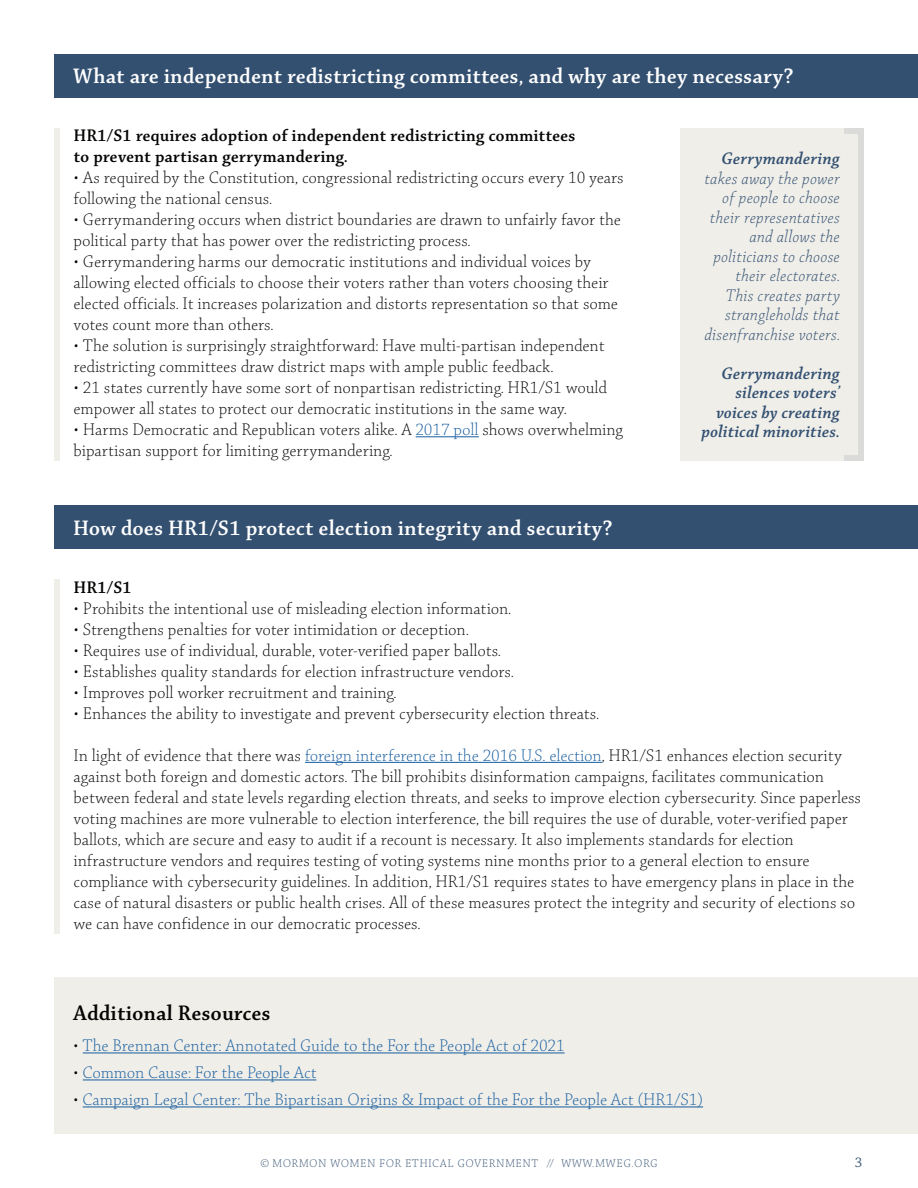
<style>
.page{position:relative;width:918px;height:1188px;background:#fff}
.page>*{position:absolute;margin:0;border:0;box-sizing:border-box;transform-origin:0 0}
.t1{font:22.5px "Chaparral Pro Semibold Disp";letter-spacing:.03em;color:#fff}
.t2{font:22.5px "Chaparral Pro Semibold Disp";letter-spacing:.03em;color:#040503}
.t3{font:18px/21px "Chaparral Pro Light Disp";letter-spacing:.03em;color:#040503}
.t4{font:18px "Chaparral Pro Light Disp";letter-spacing:.03em;color:#175d9e}
.t5{font:18px/19.5px "Chaparral Pro Light It Disp";letter-spacing:.04em;color:#335071;text-align:right}
.t6{font:18px "Chaparral Pro Semibold Disp";letter-spacing:.03em;color:#040503}
.t7{font:18px/19.5px "Chaparral Pro Semibold It Disp";letter-spacing:.03em;color:#335071;text-align:right}
.t8{font:15px "Chaparral Pro Disp";color:#335071}
.t9{font:12px "Chaparral Pro Light Disp";letter-spacing:.09em;color:#335071}
.s1{font-size:21px}
.s2{color:#175d9e}
.s3{font-size:21px;color:#040503}
</style>
<div class="page">
<div style="left:54px;top:54px;width:864px;height:44px;background:#335071"></div>
<hr style="left:416px;top:436px;width:63px;height:1px;background:#175d9e">
<div style="left:54px;top:128px;width:6px;height:333px;background:#efeee9"></div>
<div style="left:680px;top:128px;width:184px;height:333px;background:#efeee9"></div>
<div style="left:858px;top:128px;width:6px;height:333px;background:#dbdcda"></div>
<div style="left:844px;top:455px;width:20px;height:6px;background:#dbdcda"></div>
<div style="left:844px;top:128px;width:20px;height:5px;background:#dbdcda"></div>
<div style="left:54px;top:506px;width:864px;height:43px;background:#335071"></div>
<hr style="left:305px;top:762px;width:297px;height:1px;background:#175d9e">
<div style="left:54px;top:579px;width:6px;height:355px;background:#efeee9"></div>
<div style="left:54px;top:977px;width:864px;height:157px;background:#efeee9"></div>
<hr style="left:83px;top:1052px;width:482px;height:1px;background:#175d9e">
<hr style="left:83px;top:1079px;width:233px;height:1px;background:#175d9e">
<hr style="left:83px;top:1106px;width:620px;height:1px;background:#175d9e">
<p class="t1" style="left:73px;top:64px;width:721px">What are independent redistricting committees, and why are they necessary?</p>
<p class="t6" style="left:74px;top:126px;width:503px">HR1/S1 requires adoption of independent redistricting committees</p>
<p class="t6" style="left:74px;top:147px;width:275px">to prevent partisan gerrymandering.</p>
<p class="t3" style="left:74px;top:168px;width:551px"><span class="s1">•</span> As required by the Constitution, congressional redistricting occurs every 10 years following the national census.</p>
<p class="t3" style="left:74px;top:210px;width:548px"><span class="s1">•</span> Gerrymandering occurs when district boundaries are drawn to unfairly favor the political party that has power over the redistricting process.</p>
<p class="t3" style="left:74px;top:252px;width:545px"><span class="s1">•</span> Gerrymandering harms our democratic institutions and individual voices by allowing elected officials to choose their voters rather than voters choosing their elected officials. It increases polarization and distorts representation so that some votes count more than others.</p>
<p class="t3" style="left:74px;top:336px;width:532px"><span class="s1">•</span> The solution is surprisingly straightforward: Have multi-partisan independent redistricting committees draw district maps with ample public feedback.</p>
<p class="t3" style="left:74px;top:378px;width:534px"><span class="s1">•</span> 21 states currently have some sort of nonpartisan redistricting. HR1/S1 would empower all states to protect our democratic institutions in the same way.</p>
<p class="t3" style="left:74px;top:420px;width:550px"><span class="s1">•</span> Harms Democratic and Republican voters alike. A <span class="s2">2017 poll</span> shows overwhelming bipartisan support for limiting gerrymandering.</p>
<p class="t7" style="left:722px;top:150px;width:120px">Gerrymandering</p>
<p class="t5" style="left:705px;top:169px;width:137px">takes away the power of people to choose their representatives and allows the</p>
<p class="t5" style="left:714px;top:247px;width:128px">politicians to choose their electorates.</p>
<p class="t5" style="left:705px;top:286px;width:136px">This creates party strangleholds that disenfranchise voters.</p>
<p class="t7" style="left:722px;top:364px;width:120px">Gerrymandering</p>
<p class="t7" style="left:702px;top:384px;width:139px">silences voters’ voices by creating political minorities.</p>
<p class="t1" style="left:73px;top:516px;width:540px">How does HR1/S1 protect election integrity and security?</p>
<p class="t6" style="left:74px;top:577px;width:59px">HR1/S1</p>
<p class="t3" style="left:74px;top:599px;width:439px"><span class="s1">•</span> Prohibits the intentional use of misleading election information.</p>
<p class="t3" style="left:74px;top:620px;width:396px"><span class="s1">•</span> Strengthens penalties for voter intimidation or deception.</p>
<p class="t3" style="left:74px;top:641px;width:428px"><span class="s1">•</span> Requires use of individual, durable, voter-verified paper ballots.</p>
<p class="t3" style="left:74px;top:662px;width:441px"><span class="s1">•</span> Establishes quality standards for election infrastructure vendors.</p>
<p class="t3" style="left:74px;top:683px;width:324px"><span class="s1">•</span> Improves poll worker recruitment and training.</p>
<p class="t3" style="left:74px;top:704px;width:527px"><span class="s1">•</span> Enhances the ability to investigate and prevent cybersecurity election threats.</p>
<p class="t3" style="left:74px;top:746px;width:788px">In light of evidence that there was <span class="s2">foreign interference in the 2016 U.S. election</span>, HR1/S1 enhances election security against both foreign and domestic actors. The bill prohibits disinformation campaigns, facilitates communication between federal and state levels regarding election threats, and seeks to improve election cybersecurity. Since paperless voting machines are more vulnerable to election interference, the bill requires the use of durable, voter-verified paper ballots, which are secure and easy to audit if a recount is necessary. It also implements standards for election</p>
<p class="t3" style="left:74px;top:851px;width:737px">infrastructure vendors and requires testing of voting systems nine months prior to a general election to ensure</p>
<p class="t3" style="left:74px;top:872px;width:783px;text-align:justify">compliance with cybersecurity guidelines. In addition, HR1/S1 requires states to have emergency plans in place in the case of natural disasters or public health crises. All of these measures protect the integrity and security of elections so we can have confidence in our democratic processes.</p>
<p class="t2" style="left:73px;top:1001px;width:198px">Additional Resources</p>
<p class="t4" style="left:73px;top:1036px;width:493px"><span class="s3">•</span> The Brennan Center: Annotated Guide to the For the People Act of 2021</p>
<p class="t4" style="left:73px;top:1063px;width:244px"><span class="s3">•</span> Common Cause: For the People Act</p>
<p class="t4" style="left:73px;top:1090px;width:631px"><span class="s3">•</span> Campaign Legal Center: The Bipartisan Origins &amp; Impact of the For the People Act (HR1/S1)</p>
<p class="t9" style="left:260px;top:1157px;width:399px">© MORMON WOMEN FOR ETHICAL GOVERNMENT // WWW.MWEG.ORG</p>
<p class="t8" style="left:855px;top:1155px;width:9px">3</p>
</div>
